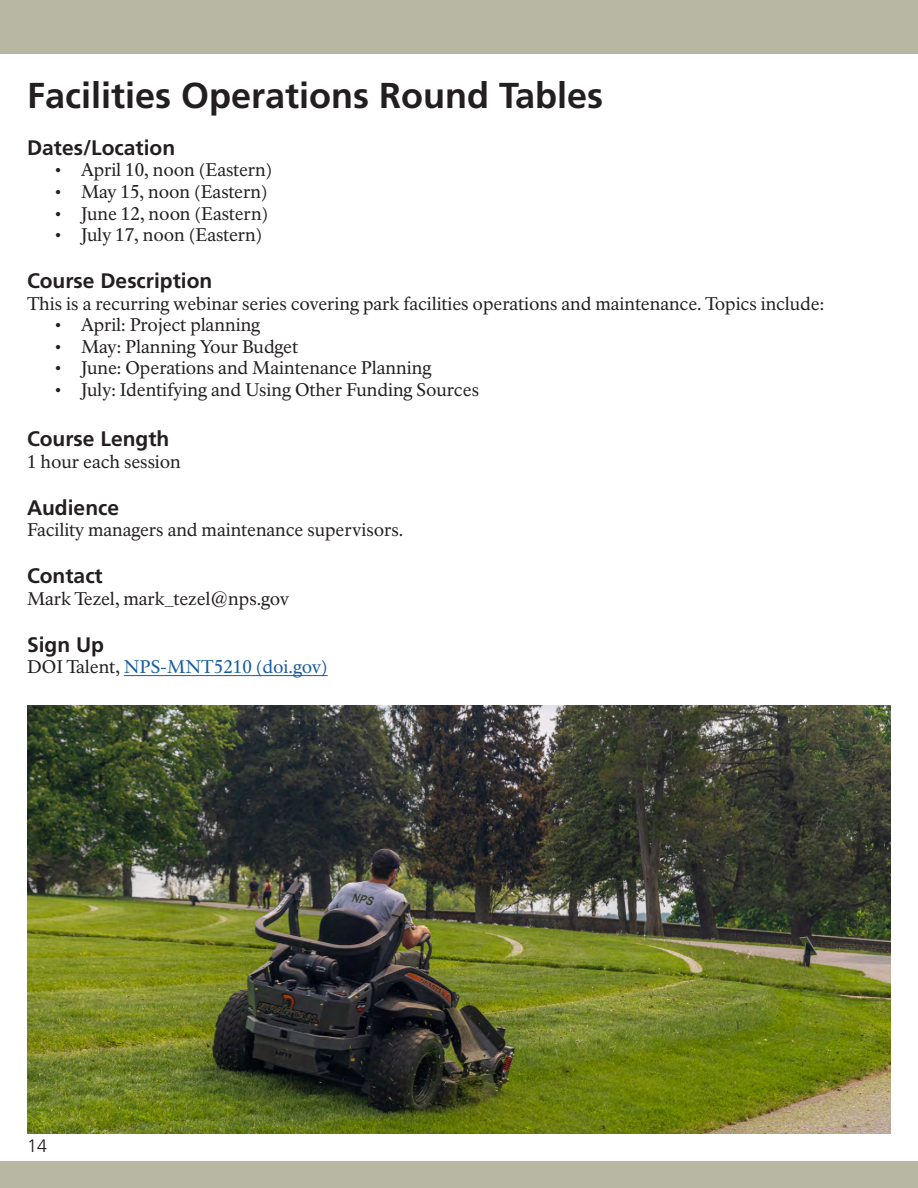
<style>
.page{position:relative;width:918px;height:1188px;background:#fff}
.page>*{position:absolute;margin:0;border:0;box-sizing:border-box;transform-origin:0 0}
.t1{font:700 36px "Frutiger LT Std";color:#231f20}
.t2{font:700 21px "Frutiger LT Std";color:#231f20}
.t3{font:18px "NPS Rawlinson OT";color:#231f20}
.t4{font:18px "NPS Rawlinson OT";color:#175d9e}
.t5{font:300 18px "Frutiger LT Std";color:#231f20}
.s1{color:#231f20}
</style>
<div class="page">
<div style="left:0;top:1161px;width:918px;height:27px;background:#b7b7a4"></div>
<div style="left:0;top:0;width:918px;height:54px;background:#b7b7a4"></div>
<hr style="left:124px;top:675px;width:204px;height:1px;background:#175d9e">
<img style="left:27px;top:705px;width:864px;height:429px">
<h1 class="t1" style="left:27px;top:74px;width:578px">Facilities Operations Round Tables</h1>
<p class="t2" style="left:27px;top:135px;width:150px">Dates/Location</p>
<p class="t3" style="left:54px;top:159px;width:220px">• April 10, noon (Eastern)</p>
<p class="t3" style="left:54px;top:181px;width:215px">• May 15, noon (Eastern)</p>
<p class="t3" style="left:54px;top:202px;width:216px">• June 12, noon (Eastern)</p>
<p class="t3" style="left:54px;top:224px;width:210px">• July 17, noon (Eastern)</p>
<p class="t2" style="left:27px;top:268px;width:187px">Course Description</p>
<p class="t3" style="left:27px;top:292px;width:799px">This is a recurring webinar series covering park facilities operations and maintenance. Topics include:</p>
<p class="t3" style="left:54px;top:314px;width:208px">• April: Project planning</p>
<p class="t3" style="left:54px;top:336px;width:246px">• May: Planning Your Budget</p>
<p class="t3" style="left:54px;top:357px;width:379px">• June: Operations and Maintenance Planning</p>
<p class="t3" style="left:54px;top:379px;width:427px">• July: Identifying and Using Other Funding Sources</p>
<p class="t2" style="left:27px;top:427px;width:144px">Course Length</p>
<p class="t3" style="left:27px;top:451px;width:155px">1 hour each session</p>
<p class="t2" style="left:27px;top:495px;width:94px">Audience</p>
<p class="t3" style="left:27px;top:519px;width:378px">Facility managers and maintenance supervisors.</p>
<p class="t2" style="left:27px;top:564px;width:77px">Contact</p>
<p class="t3" style="left:27px;top:588px;width:264px">Mark Tezel, mark_tezel@nps.gov</p>
<p class="t2" style="left:27px;top:632px;width:79px">Sign Up</p>
<p class="t4" style="left:27px;top:656px;width:302px"><span class="s1">DOI Talent,</span> NPS-MNT5210 (doi.gov)</p>
<p class="t5" style="left:27px;top:1136px;width:22px">14</p>
</div>
